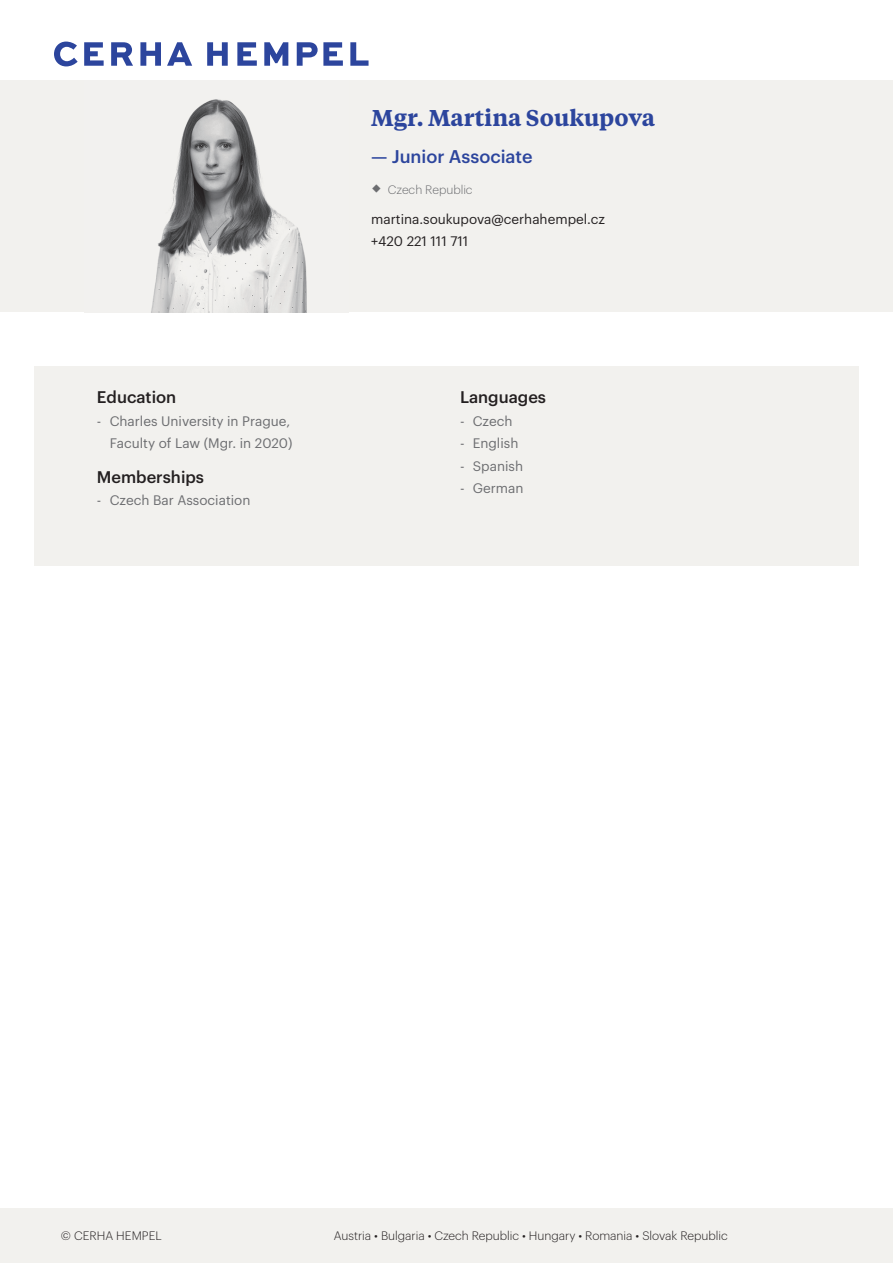
<style>
.page{position:relative;width:893px;height:1263px;background:#fff}
.page>*{position:absolute;margin:0;border:0;box-sizing:border-box;transform-origin:0 0}
.Einf__Abs{font:600 22.8px "Tiempos Text";color:#2c459d}
.Einf__Abs-2{font:500 18px "Graphik";color:#2c459d}
.Einf__Abs-3{font:500 16.5px "Graphik";color:#231f20}
.Einf__Abs-4{font:13.5px/22.5px "Graphik";color:#6c6d70;text-align:right}
.Einf__Abs-5{font:13.5px "Graphik";color:#231f20}
.t1{font:300 12px "Graphik";color:#231f20}
.Einf__Abs-6{font:300 12px "Graphik";color:#6c6d70}
</style>
<div class="page">
<svg style="left:54px;top:42px;width:315px;height:24px"></svg>
<div style="left:0;top:1209px;width:893px;height:54px;background:#f2f1ee"></div>
<div style="left:0;top:81px;width:893px;height:231px;background:#f2f1ee"></div>
<div style="left:34px;top:367px;width:825px;height:199px;background:#f2f1ee"></div>
<img style="left:151px;top:99px;width:156px;height:213px">
<p class="Einf__Abs-3" style="left:97px;top:385px;width:81px">Education</p>
<p class="Einf__Abs-4" style="left:97px;top:408px;width:197px">- Charles University in Prague,<br>Faculty of Law (Mgr. in 2020)</p>
<p class="Einf__Abs-3" style="left:97px;top:464px;width:109px">Memberships</p>
<p class="Einf__Abs-4" style="left:97px;top:488px;width:155px">- Czech Bar Association</p>
<p class="Einf__Abs" style="left:371px;top:102px;width:285px">Mgr. Martina Soukupova</p>
<p class="Einf__Abs-2" style="left:371px;top:143px;width:163px">— Junior Associate</p>
<p class="Einf__Abs-6" style="left:388px;top:180px;width:86px">Czech Republic</p>
<p class="Einf__Abs-5" style="left:371px;top:208px;width:235px">martina.soukupova@cerhahempel.cz</p>
<p class="Einf__Abs-5" style="left:371px;top:231px;width:99px">+420 221 111 711</p>
<p class="Einf__Abs-3" style="left:460px;top:385px;width:88px">Languages</p>
<p class="Einf__Abs-4" style="left:460px;top:408px;width:54px">- Czech</p>
<p class="Einf__Abs-4" style="left:460px;top:431px;width:60px">- English</p>
<p class="Einf__Abs-4" style="left:460px;top:453px;width:65px">- Spanish</p>
<p class="Einf__Abs-4" style="left:460px;top:476px;width:65px">- German</p>
<p class="t1" style="left:61px;top:1227px;width:102px">© CERHA HEMPEL</p>
<p class="t1" style="left:334px;top:1227px;width:395px">Austria • Bulgaria • Czech Republic • Hungary • Romania • Slovak Republic</p>
</div>
